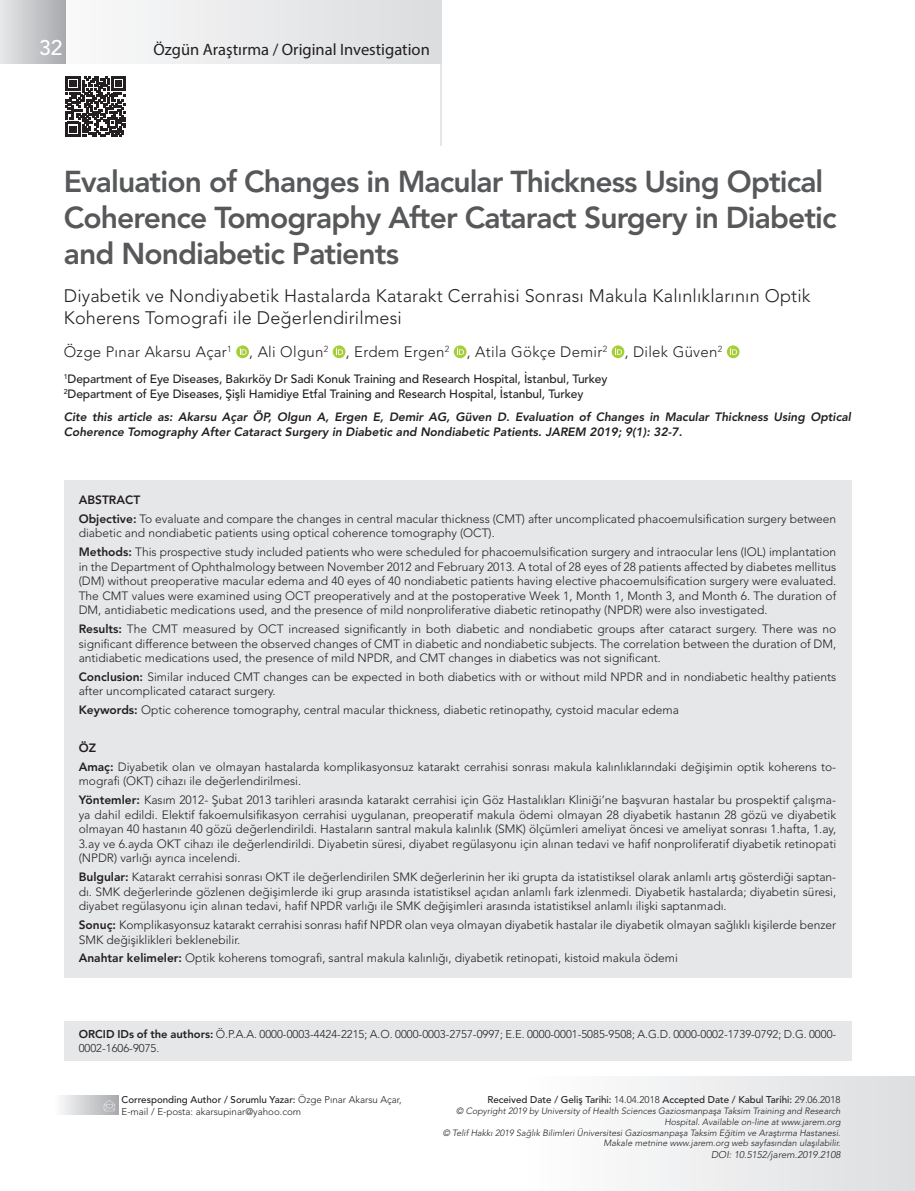
<style>
.page{position:relative;width:915px;height:1191px;background:#fff}
.page>*{position:absolute;margin:0;border:0;box-sizing:border-box;transform-origin:0 0}
.t1{font:800 30px/36px "Avenir LT Std";letter-spacing:-.03em;color:#57585a}
.t2{font:500 21px "Avenir LT Std";color:#fff}
.t3{font:300 18px/22.5px "Avenir LT Std";letter-spacing:.01em;color:#231f20}
.t4{font:16.5px "Myriad Pro";color:#231f20}
.t5{font:300 15px "Avenir LT Std";letter-spacing:.02em;color:#231f20}
.t6{font:300 12px/14.5px "Avenir LT Std";color:#231f20}
.t7{font:italic 800 12px/15px "Avenir LT Std";color:#231f20}
.t8{font:500 12px "Avenir LT Std";letter-spacing:-.01em;color:#231f20}
.t9{font:800 12px "Avenir LT Std";color:#231f20}
.t10{font:300 11.25px/13.5px "Avenir LT Std";color:#231f20}
.t11{font:300 9.75px/11.4px "Avenir LT Std";color:#231f20}
.t12{font:500 9.75px "Avenir LT Std";color:#231f20}
.t13{font:italic 300 9.75px "Avenir LT Std";color:#231f20}
.t14{font:italic 300 9px/10.8px "Avenir LT Std";color:#231f20;text-align:right}
.s1{font-weight:800}
.s2{font-weight:500}
.s3{font-weight:300}
</style>
<div class="page">
<div style="left:64px;top:480px;width:786px;height:497px;background:#e6e7e9"></div>
<svg style="left:236px;top:345px;width:13px;height:13px"></svg>
<svg style="left:239px;top:348px;width:7px;height:7px"></svg>
<svg style="left:332px;top:345px;width:13px;height:13px"></svg>
<svg style="left:336px;top:348px;width:7px;height:7px"></svg>
<svg style="left:453px;top:345px;width:13px;height:13px"></svg>
<svg style="left:457px;top:348px;width:7px;height:7px"></svg>
<svg style="left:611px;top:345px;width:13px;height:13px"></svg>
<svg style="left:614px;top:348px;width:7px;height:7px"></svg>
<svg style="left:726px;top:345px;width:13px;height:13px"></svg>
<svg style="left:730px;top:348px;width:6px;height:7px"></svg>
<div style="left:521px;top:1076px;width:393px;height:115px;background:linear-gradient(to right,#fff,#dddee0)"></div>
<div style="left:54px;top:1095px;width:64px;height:20px;background:linear-gradient(to right,#fcfcfc,#acadb1)"></div>
<svg style="left:104px;top:1099px;width:11px;height:12px"></svg>
<div style="left:64px;top:1021px;width:786px;height:39px;background:#e6e7e9"></div>
<svg style="left:66px;top:76px;width:60px;height:60px"></svg>
<svg style="left:65px;top:0;width:376px;height:64px"></svg>
<div style="left:0;top:0;width:65px;height:64px;background:linear-gradient(to right,#e7e8e9,#a9aaae)"></div>
<hr style="left:440px;top:44px;width:1px;height:102px;background:#dcdddf">
<p class="t2" style="left:39px;top:35px;width:25px">32</p>
<p class="t4" style="left:153px;top:40px;width:278px">Özgün Araştırma / Original Investigation</p>
<p class="t1" style="left:64px;top:164px;width:773px">Evaluation of Changes in Macular Thickness Using Optical<br>Coherence Tomography After Cataract Surgery in Diabetic and Nondiabetic Patients</p>
<p class="t3" style="left:64px;top:284px;width:748px">Diyabetik ve Nondiyabetik Hastalarda Katarakt Cerrahisi Sonrası Makula Kalınlıklarının Optik<br>Koherens Tomografi ile Değerlendirilmesi</p>
<p class="t5" style="left:64px;top:343px;width:659px">Özge Pınar Akarsu Açar<sup>1</sup> , Ali Olgun<sup>2</sup> , Erdem Ergen<sup>2</sup> , Atila Gökçe Demir<sup>2</sup> , Dilek Güven<sup>2</sup></p>
<p class="t8" style="left:64px;top:371px;width:545px"><sup>1</sup>Department of Eye Diseases, Bakırköy Dr Sadi Konuk Training and Research Hospital, İstanbul, Turkey</p>
<p class="t8" style="left:64px;top:386px;width:521px"><sup>2</sup>Department of Eye Diseases, Şişli Hamidiye Etfal Training and Research Hospital, İstanbul, Turkey</p>
<p class="t7" style="left:64px;top:409px;width:788px">Cite this article as: Akarsu Açar ÖP, Olgun A, Ergen E, Demir AG, Güven D. Evaluation of Changes in Macular Thickness Using Optical<br>Coherence Tomography After Cataract Surgery in Diabetic and Nondiabetic Patients. JAREM 2019; 9(1): 32-7.</p>
<p class="t9" style="left:79px;top:492px;width:63px">ABSTRACT</p>
<p class="t6" style="left:79px;top:511px;width:758px"><span class="s1">Objective:</span> To evaluate and compare the changes in central macular thickness (CMT) after uncomplicated phacoemulsification surgery between diabetic and nondiabetic patients using optical coherence tomography (OCT).</p>
<p class="t6" style="left:79px;top:544px;width:758px;text-align:justify"><span class="s1">Methods:</span> This prospective study included patients who were scheduled for phacoemulsification surgery and intraocular lens (IOL) implantation in the Department of Ophthalmology between November 2012 and February 2013. A total of 28 eyes of 28 patients affected by diabetes mellitus (DM) without preoperative macular edema and 40 eyes of 40 nondiabetic patients having elective phacoemulsification surgery were evaluated.<br>The CMT values were examined using OCT preoperatively and at the postoperative Week 1, Month 1, Month 3, and Month 6. The duration of DM, antidiabetic medications used, and the presence of mild nonproliferative diabetic retinopathy (NPDR) were also investigated.</p>
<p class="t6" style="left:79px;top:621px;width:758px;text-align:justify"><span class="s1">Results:</span> The CMT measured by OCT increased significantly in both diabetic and nondiabetic groups after cataract surgery. There was no significant difference between the observed changes of CMT in diabetic and nondiabetic subjects. The correlation between the duration of DM, antidiabetic medications used, the presence of mild NPDR, and CMT changes in diabetics was not significant.</p>
<p class="t6" style="left:79px;top:669px;width:758px"><span class="s1">Conclusion:</span> Similar induced CMT changes can be expected in both diabetics with or without mild NPDR and in nondiabetic healthy patients after uncomplicated cataract surgery.</p>
<p class="t6" style="left:79px;top:703px;width:601px"><span class="s1">Keywords:</span> Optic coherence tomography, central macular thickness, diabetic retinopathy, cystoid macular edema</p>
<p class="t9" style="left:79px;top:740px;width:19px">ÖZ</p>
<p class="t6" style="left:79px;top:759px;width:758px"><span class="s1">Amaç:</span> Diyabetik olan ve olmayan hastalarda komplikasyonsuz katarakt cerrahisi sonrası makula kalınlıklarındaki değişimin optik koherens to&shy;mografi (OKT) cihazı ile değerlendirilmesi.</p>
<p class="t6" style="left:79px;top:792px;width:758px;text-align:justify"><span class="s1">Yöntemler:</span> Kasım 2012- Şubat 2013 tarihleri arasında katarakt cerrahisi için Göz Hastalıkları Kliniği’ne başvuran hastalar bu prospektif çalışma&shy;ya dahil edildi. Elektif fakoemulsifikasyon cerrahisi uygulanan, preoperatif makula ödemi olmayan 28 diyabetik hastanın 28 gözü ve diyabetik olmayan 40 hastanın 40 gözü değerlendirildi. Hastaların santral makula kalınlık (SMK) ölçümleri ameliyat öncesi ve ameliyat sonrası 1.hafta, 1.ay, 3.ay ve 6.ayda OKT cihazı ile değerlendirildi. Diyabetin süresi, diyabet regülasyonu için alınan tedavi ve hafif nonproliferatif diyabetik retinopati (NPDR) varlığı ayrıca incelendi.</p>
<p class="t6" style="left:79px;top:869px;width:758px;text-align:justify"><span class="s1">Bulgular:</span> Katarakt cerrahisi sonrası OKT ile değerlendirilen SMK değerlerinin her iki grupta da istatistiksel olarak anlamlı artış gösterdiği saptan&shy;dı. SMK değerlerinde gözlenen değişimlerde iki grup arasında istatistiksel açıdan anlamlı fark izlenmedi. Diyabetik hastalarda; diyabetin süresi, diyabet regülasyonu için alınan tedavi, hafif NPDR varlığı ile SMK değişimleri arasında istatistiksel anlamlı ilişki saptanmadı.</p>
<p class="t6" style="left:79px;top:917px;width:758px"><span class="s1">Sonuç:</span> Komplikasyonsuz katarakt cerrahisi sonrası hafif NPDR olan veya olmayan diyabetik hastalar ile diyabetik olmayan sağlıklı kişilerde benzer<br>SMK değişiklikleri beklenebilir.</p>
<p class="t6" style="left:79px;top:951px;width:600px"><span class="s1">Anahtar kelimeler:</span> Optik koherens tomografi, santral makula kalınlığı, diyabetik retinopati, kistoid makula ödemi</p>
<p class="t10" style="left:79px;top:1027px;width:758px"><span class="s1">ORCID IDs of the authors:</span> Ö.P.A.A. 0000-0003-4424-2215; A.O. 0000-0003-2757-0997; E.E. 0000-0001-5085-9508; A.G.D. 0000-0002-1739-0792; D.G. 0000-<br>0002-1606-9075.</p>
<p class="t11" style="left:121px;top:1094px;width:281px"><span class="s2">Corresponding Author / Sorumlu Yazar:</span> Özge Pınar Akarsu Açar,<br>E-mail / E-posta: akarsupinar@yahoo.com</p>
<p class="t12" style="left:487px;top:1094px;width:354px">Received Date / Geliş Tarihi: <span class="s3">14.04.2018</span> Accepted Date / Kabul Tarihi: <span class="s3">29.06.2018</span></p>
<p class="t14" style="left:456px;top:1105px;width:386px">© Copyright 2019 by University of Health Sciences Gaziosmanpaşa Taksim Training and Research<br>Hospital. Available on-line at www.jarem.org</p>
<p class="t14" style="left:442px;top:1127px;width:399px">© Telif Hakkı 2019 Sağlık Bilimleri Üniversitesi Gaziosmanpaşa Taksim Eğitim ve Araştırma Hastanesi.</p>
<p class="t14" style="left:603px;top:1138px;width:238px">Makale metnine www.jarem.org web sayfasından ulaşılabilir.</p>
<p class="t13" style="left:710px;top:1149px;width:131px">DOI: 10.5152/jarem.2019.2108</p>
</div>
